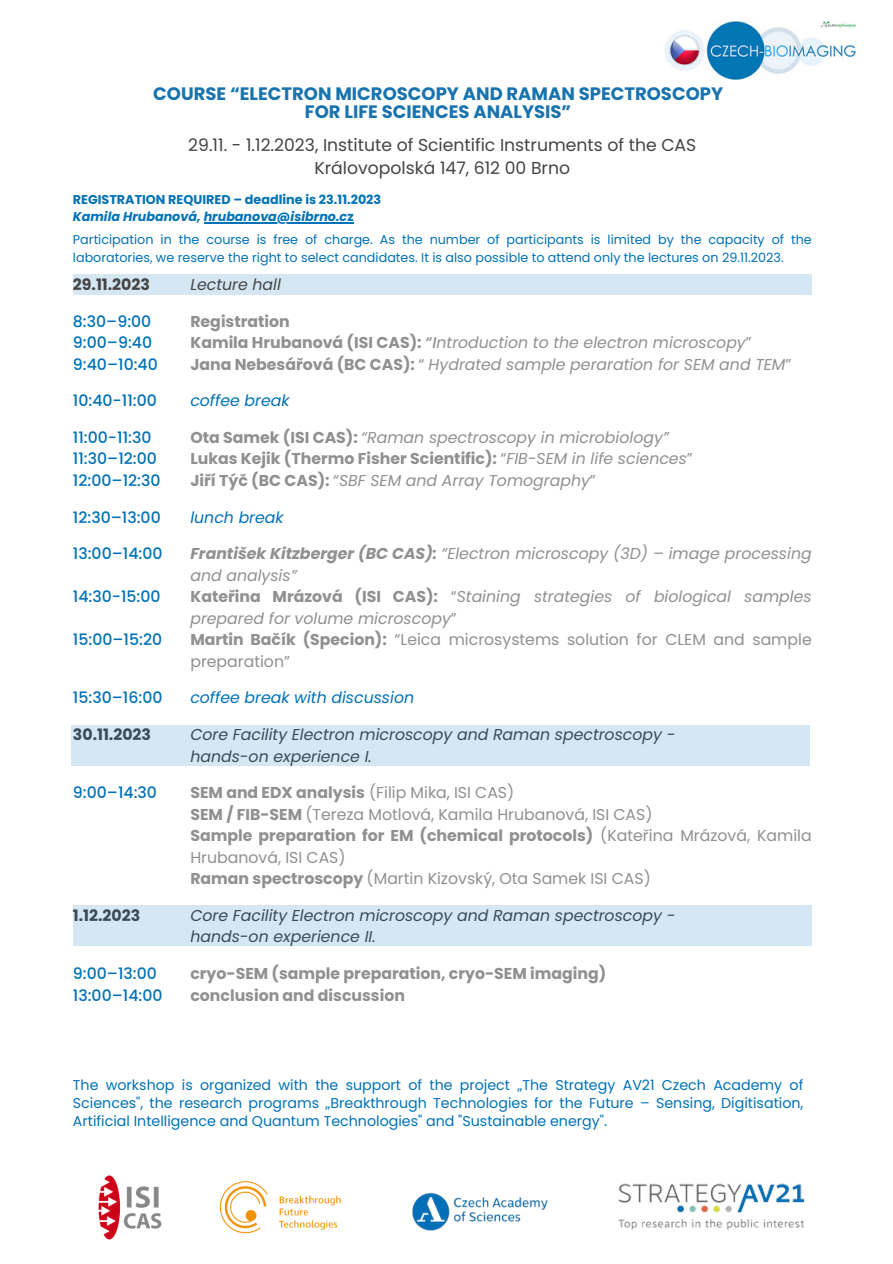
<style>
.page{position:relative;width:893px;height:1264px;background:#fff}
.page>*{position:absolute;margin:0;border:0;box-sizing:border-box;transform-origin:0 0}
.t1{font:700 18px/18px "Poppins";color:#1873ae;text-align:center}
.t2{font:17.25px "Poppins";color:#454444}
.t3{font:italic 15.75px/21.6px "Poppins";color:#909090}
.t4{font:700 15.75px/21.6px "Poppins";color:#909090}
.t5{font:15.75px/21.6px "Poppins";color:#909090}
.t6{font:500 15.75px "Poppins";color:#0172b6}
.t7{font:italic 15.75px "Poppins";color:#454444}
.t8{font:italic 15.75px "Poppins";color:#0172b6}
.t9{font:700 15.75px "Poppins";color:#454444}
.t10{font:14.25px/18px "Poppins";color:#0172b6;text-align:justify}
.t11{font:12.75px/17.9px "Poppins";color:#0172b6}
.t12{font:700 12.75px "Poppins";color:#0172b6}
.t13{font:italic 700 12.75px "Poppins";color:#0172b6}
.s1{font-style:normal}
.s2{font-weight:700;font-style:normal}
.s3{font-weight:500;font-style:normal}
.s4{font-weight:500}
.s5{font-weight:400}
.s6{font-weight:400;font-style:italic}
.s7{font-weight:700}
</style>
<div class="page">
<div style="left:73px;top:274px;width:738px;height:20px;background:#d4e7f2"></div>
<img style="left:98px;top:1175px;width:64px;height:65px">
<img style="left:412px;top:1192px;width:136px;height:39px">
<img style="left:618px;top:1183px;width:187px;height:47px">
<img style="left:219px;top:1181px;width:122px;height:53px">
<img style="left:665px;top:22px;width:190px;height:58px">
<div style="left:71px;top:725px;width:739px;height:41px;background:#d4e7f2"></div>
<div style="left:73px;top:905px;width:738px;height:40px;background:#d4e7f2"></div>
<hr style="left:204px;top:222px;width:143px;height:2px;background:#0172b6">
<svg style="left:347px;top:222px;width:6px;height:2px"></svg>
<p class="t1" style="left:153px;top:85px;width:571px">COURSE “ELECTRON MICROSCOPY AND RAMAN SPECTROSCOPY<br>FOR LIFE SCIENCES ANALYSIS”</p>
<p class="t2" style="left:188px;top:132px;width:509px">29.11. - 1.12.2023, Institute of Scientific Instruments of the CAS</p>
<p class="t2" style="left:314px;top:156px;width:257px">Královopolská 147, 612 00 Brno</p>
<p class="t12" style="left:73px;top:190px;width:310px">REGISTRATION REQUIRED – deadline is 23.11.2023</p>
<p class="t13" style="left:73px;top:208px;width:282px">Kamila Hrubanová, hrubanova@isibrno.c<span class="s1">z</span></p>
<p class="t11" style="left:73px;top:231px;width:740px">Participation in the course is free of charge. As the number of participants is limited by the capacity of the laboratories, we reserve the right to select candidates. It is also possible to attend only the lectures on 29.11.2023.</p>
<p class="t9" style="left:73px;top:273px;width:79px">29.11.2023</p>
<p class="t6" style="left:73px;top:310px;width:80px">8:30–9:00</p>
<p class="t6" style="left:73px;top:332px;width:81px">9:00–9:40</p>
<p class="t6" style="left:73px;top:353px;width:86px">9:40–10:40</p>
<p class="t6" style="left:73px;top:390px;width:85px">10:40-11:00</p>
<p class="t6" style="left:73px;top:426px;width:80px">11:00-11:30</p>
<p class="t6" style="left:73px;top:448px;width:85px">11:30–12:00</p>
<p class="t6" style="left:73px;top:469px;width:89px">12:00–12:30</p>
<p class="t6" style="left:73px;top:506px;width:89px">12:30–13:00</p>
<p class="t6" style="left:73px;top:542px;width:91px">13:00–14:00</p>
<p class="t6" style="left:73px;top:585px;width:89px">14:30-15:00</p>
<p class="t6" style="left:73px;top:628px;width:91px">15:00–15:20</p>
<p class="t6" style="left:73px;top:687px;width:91px">15:30–16:00</p>
<p class="t9" style="left:73px;top:723px;width:80px">30.11.2023</p>
<p class="t6" style="left:73px;top:781px;width:86px">9:00–14:30</p>
<p class="t9" style="left:73px;top:904px;width:69px">1.12.2023</p>
<p class="t6" style="left:73px;top:962px;width:85px">9:00–13:00</p>
<p class="t6" style="left:73px;top:983px;width:91px">13:00–14:00</p>
<p class="t7" style="left:190px;top:273px;width:92px">Lecture hall</p>
<p class="t4" style="left:190px;top:310px;width:101px">Registration</p>
<p class="t3" style="left:190px;top:332px;width:563px"><span class="s2">Kamila Hrubanová (ISI CAS):</span> <span class="s3">“</span><span class="s4">I</span>ntroduction to the electron microscopy<span class="s1">”</span></p>
<p class="t3" style="left:190px;top:353px;width:602px"><span class="s2">Jana Nebesářová (BC CAS):</span> <span class="s1">“</span> Hydrated sample peraration for SEM and TEM<span class="s1">”</span></p>
<p class="t8" style="left:190px;top:390px;width:101px">coffee break</p>
<p class="t3" style="left:190px;top:426px;width:480px"><span class="s2">Ota Samek (ISI CAS):</span> “Raman spectroscopy in microbiology”</p>
<p class="t4" style="left:190px;top:448px;width:504px">Lukas Kejik (Thermo Fisher Scientific): <span class="s5">“</span><span class="s6">FIB-SEM in life sciences</span><span class="s5">”</span></p>
<p class="t3" style="left:190px;top:469px;width:407px"><span class="s2">Jiří Týč (BC CAS):</span> <span class="s1">“</span>SBF SEM and Array Tomography<span class="s1">”</span></p>
<p class="t8" style="left:190px;top:506px;width:95px">lunch break</p>
<p class="t3" style="left:190px;top:543px;width:622px"><span class="s7">František Kitzberger (BC CAS):</span> “Electron microscopy (3D) – image processing and analysis”</p>
<p class="t3" style="left:190px;top:586px;width:622px"><span class="s2">Kateřina Mrázová (ISI CAS):</span> <span class="s1">“</span>Staining strategies of biological samples prepared for volume microscopy<span class="s1">”</span></p>
<p class="t5" style="left:190px;top:629px;width:622px"><span class="s7">Martin Bačík (Specion):</span> “Leica microsystems solution for CLEM and sample preparation”</p>
<p class="t8" style="left:190px;top:687px;width:225px">coffee break with discussion</p>
<p class="t7" style="left:190px;top:723px;width:486px">Core Facility Electron microscopy and Raman spectroscopy -</p>
<p class="t7" style="left:190px;top:745px;width:183px">hands-on experience I.</p>
<p class="t5" style="left:190px;top:781px;width:325px"><span class="s7">SEM and EDX analysis</span> (Filip Mika, ISI CAS)</p>
<p class="t5" style="left:190px;top:803px;width:463px"><span class="s7">SEM / FIB-SEM</span> (Tereza Motlová, Kamila Hrubanová, ISI CAS)</p>
<p class="t4" style="left:190px;top:824px;width:622px">Sample preparation for EM (chemical protocols) <span class="s5">(Kateřina Mrázová, Kamila<br>Hrubanová, ISI CAS)</span></p>
<p class="t5" style="left:190px;top:868px;width:462px"><span class="s7">Raman spectroscopy</span> (Martin Kizovský, Ota Samek ISI CAS)</p>
<p class="t7" style="left:190px;top:904px;width:486px">Core Facility Electron microscopy and Raman spectroscopy -</p>
<p class="t7" style="left:190px;top:925px;width:187px">hands-on experience II.</p>
<p class="t4" style="left:190px;top:962px;width:417px">cryo-SEM (sample preparation, cryo-SEM imaging)</p>
<p class="t4" style="left:190px;top:984px;width:216px">conclusion and discussion</p>
<p class="t10" style="left:73px;top:1075px;width:732px">The workshop is organized with the support of the project „The Strategy AV21 Czech Academy of Sciences", the research programs „Breakthrough Technologies for the Future – Sensing, Digitisation, Artificial Intelligence and Quantum Technologies" and "Sustainable energy".</p>
</div>
